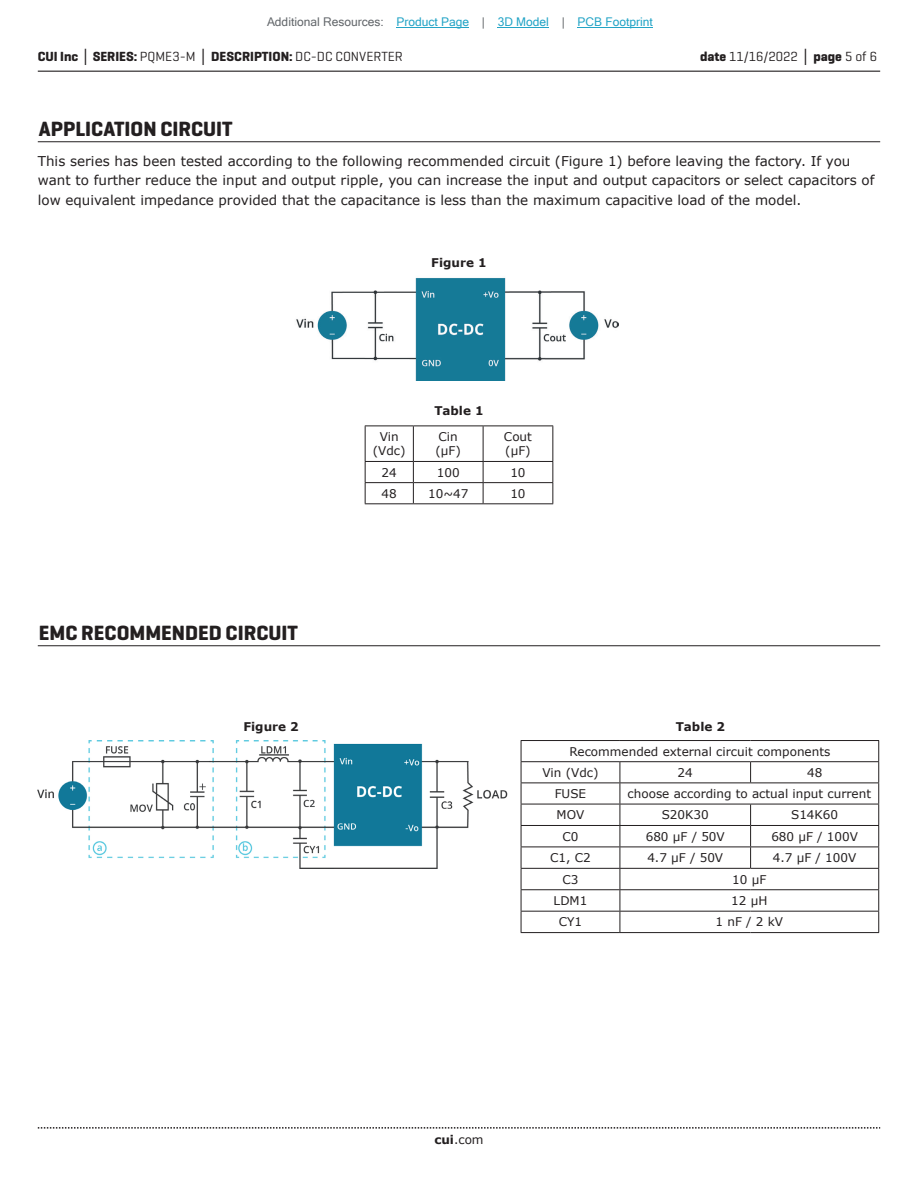
<style>
.page{position:relative;width:918px;height:1188px;background:#fff}
.page>*{position:absolute;margin:0;border:0;box-sizing:border-box;transform-origin:0 0}
.t1{font:700 21px "Geogrotesque";color:#231f20}
.t2{font:13.5px/19.5px "Verdana";color:#231f20}
.t3{font:700 13.5px "Geogrotesque";color:#231f20}
.t4{font:13.5px "Geogrotesque";color:#231f20}
.t5{font:12px/14.4px "Verdana";color:#231f20}
.t6{font:12px "Microsoft Sans Serif";color:#23a4c6}
.t7{font:700 12px "Verdana";color:#231f20}
.s1{color:#63676b}
.s2{font-family:"Verdana"}
.s3{font-weight:400}
.s4{font-weight:700}
.s5{font-family:"Verdana";font-weight:700}
</style>
<div class="page">
<hr style="left:38px;top:71px;width:842px;height:1px;background:#231f20">
<svg style="left:38px;top:1127px;width:842px;height:2px"></svg>
<hr style="left:38px;top:141px;width:842px;height:1px;background:#231f20">
<hr style="left:38px;top:645px;width:842px;height:1px;background:#231f20">
<hr style="left:521px;top:740px;width:99px;height:1px;background:#231f20">
<hr style="left:620px;top:740px;width:131px;height:1px;background:#231f20">
<hr style="left:751px;top:740px;width:128px;height:1px;background:#231f20">
<hr style="left:521px;top:761px;width:99px;height:1px;background:#231f20">
<hr style="left:620px;top:761px;width:131px;height:1px;background:#231f20">
<hr style="left:751px;top:761px;width:128px;height:1px;background:#231f20">
<svg style="left:750px;top:762px;width:1px;height:21px"></svg>
<hr style="left:521px;top:783px;width:99px;height:1px;background:#231f20">
<hr style="left:620px;top:783px;width:131px;height:1px;background:#231f20">
<hr style="left:751px;top:783px;width:128px;height:1px;background:#231f20">
<hr style="left:521px;top:804px;width:99px;height:1px;background:#231f20">
<hr style="left:620px;top:804px;width:131px;height:1px;background:#231f20">
<hr style="left:751px;top:804px;width:128px;height:1px;background:#231f20">
<hr style="left:521px;top:825px;width:99px;height:1px;background:#231f20">
<hr style="left:620px;top:825px;width:131px;height:1px;background:#231f20">
<hr style="left:751px;top:825px;width:128px;height:1px;background:#231f20">
<hr style="left:521px;top:847px;width:99px;height:1px;background:#231f20">
<hr style="left:620px;top:847px;width:131px;height:1px;background:#231f20">
<hr style="left:751px;top:847px;width:128px;height:1px;background:#231f20">
<svg style="left:750px;top:804px;width:1px;height:64px"></svg>
<hr style="left:521px;top:868px;width:99px;height:1px;background:#231f20">
<hr style="left:620px;top:868px;width:131px;height:1px;background:#231f20">
<hr style="left:751px;top:868px;width:128px;height:1px;background:#231f20">
<hr style="left:521px;top:889px;width:99px;height:1px;background:#231f20">
<hr style="left:620px;top:889px;width:131px;height:1px;background:#231f20">
<hr style="left:751px;top:889px;width:128px;height:1px;background:#231f20">
<hr style="left:521px;top:911px;width:99px;height:1px;background:#231f20">
<svg style="left:521px;top:741px;width:1px;height:191px"></svg>
<hr style="left:620px;top:911px;width:131px;height:1px;background:#231f20">
<svg style="left:620px;top:762px;width:1px;height:170px"></svg>
<hr style="left:751px;top:911px;width:128px;height:1px;background:#231f20">
<svg style="left:878px;top:741px;width:1px;height:191px"></svg>
<hr style="left:521px;top:932px;width:99px;height:1px;background:#231f20">
<hr style="left:620px;top:932px;width:131px;height:1px;background:#231f20">
<hr style="left:751px;top:932px;width:128px;height:1px;background:#231f20">
<hr style="left:365px;top:426px;width:48px;height:1px;background:#231f20">
<hr style="left:365px;top:426px;width:1px;height:35px;background:#231f20">
<hr style="left:413px;top:426px;width:70px;height:1px;background:#231f20">
<hr style="left:413px;top:426px;width:1px;height:35px;background:#231f20">
<hr style="left:483px;top:426px;width:70px;height:1px;background:#231f20">
<hr style="left:483px;top:426px;width:1px;height:35px;background:#231f20">
<hr style="left:552px;top:426px;width:1px;height:35px;background:#231f20">
<hr style="left:365px;top:461px;width:48px;height:1px;background:#231f20">
<hr style="left:413px;top:461px;width:70px;height:1px;background:#231f20">
<hr style="left:483px;top:461px;width:70px;height:1px;background:#231f20">
<hr style="left:365px;top:482px;width:48px;height:1px;background:#231f20">
<svg style="left:365px;top:462px;width:1px;height:41px"></svg>
<hr style="left:413px;top:482px;width:70px;height:1px;background:#231f20">
<svg style="left:413px;top:462px;width:1px;height:41px"></svg>
<hr style="left:483px;top:482px;width:70px;height:1px;background:#231f20">
<svg style="left:483px;top:462px;width:1px;height:41px"></svg>
<svg style="left:552px;top:462px;width:1px;height:41px"></svg>
<hr style="left:365px;top:503px;width:48px;height:1px;background:#231f20">
<hr style="left:413px;top:503px;width:70px;height:1px;background:#231f20">
<hr style="left:483px;top:503px;width:70px;height:1px;background:#231f20">
<img style="left:38px;top:740px;width:469px;height:128px">
<img style="left:296px;top:278px;width:322px;height:103px">
<hr style="left:397px;top:27px;width:72px;height:1px;background:#23a4c6">
<hr style="left:498px;top:27px;width:51px;height:1px;background:#23a4c6">
<hr style="left:578px;top:27px;width:75px;height:1px;background:#23a4c6">
<p class="t6" style="left:267px;top:15px;width:387px"><span class="s1">Additional Resources:</span> Product Page <span class="s1">|</span> 3D Model <span class="s1">|</span> PCB Footprint</p>
<p class="t3" style="left:38px;top:48px;width:367px">CUI Inc <span class="s2">│</span> SERIES: <span class="s3">PQME3-M</span> <span class="s2">│</span> DESCRIPTION: <span class="s3">DC-DC CONVERTER</span></p>
<p class="t4" style="left:700px;top:48px;width:179px"><span class="s4">date</span> 11/16/2022 <span class="s5">│</span> <span class="s4">page</span> 5 of 6</p>
<h1 class="t1" style="left:39px;top:116px;width:195px">APPLICATION CIRCUIT</h1>
<p class="t2" style="left:38px;top:151px;width:838px">This series has been tested according to the following recommended circuit (Figure 1) before leaving the factory. If you want to further reduce the input and output ripple, you can increase the input and output capacitors or select capacitors of low equivalent impedance provided that the capacitance is less than the maximum capacitive load of the model.</p>
<p class="t7" style="left:431px;top:255px;width:57px">Figure 1</p>
<p class="t7" style="left:434px;top:402px;width:51px">Table 1</p>
<h1 class="t1" style="left:39px;top:620px;width:261px">EMC RECOMMENDED CIRCUIT</h1>
<p class="t5" style="left:373px;top:429px;width:34px;text-align:center">Vin (Vdc)</p>
<p class="t5" style="left:436px;top:429px;width:27px">Cin (μF)</p>
<p class="t5" style="left:504px;top:429px;width:29px">Cout (μF)</p>
<p class="t5" style="left:382px;top:465px;width:17px">24</p>
<p class="t5" style="left:437px;top:465px;width:24px">100</p>
<p class="t5" style="left:510px;top:465px;width:17px">10</p>
<p class="t5" style="left:382px;top:486px;width:17px">48</p>
<p class="t5" style="left:428px;top:486px;width:42px">10~47</p>
<p class="t5" style="left:510px;top:486px;width:17px">10</p>
<p class="t7" style="left:243px;top:718px;width:57px">Figure 2</p>
<p class="t7" style="left:676px;top:718px;width:51px">Table 2</p>
<p class="t5" style="left:542px;top:741px;width:289px;line-height:21.1px;text-indent:27px">Recommended external circuit components<br>Vin (Vdc)</p>
<p class="t5" style="left:678px;top:765px;width:17px">24</p>
<p class="t5" style="left:807px;top:765px;width:17px">48</p>
<p class="t5" style="left:555px;top:786px;width:33px">FUSE</p>
<p class="t5" style="left:628px;top:786px;width:245px">choose according to actual input current</p>
<p class="t5" style="left:557px;top:808px;width:29px">MOV</p>
<p class="t5" style="left:662px;top:808px;width:49px">S20K30</p>
<p class="t5" style="left:791px;top:808px;width:49px">S14K60</p>
<p class="t5" style="left:562px;top:829px;width:18px">C0</p>
<p class="t5" style="left:646px;top:829px;width:81px">680 µF / 50V</p>
<p class="t5" style="left:771px;top:829px;width:88px">680 µF / 100V</p>
<p class="t5" style="left:550px;top:851px;width:42px">C1, C2</p>
<p class="t5" style="left:647px;top:851px;width:77px">4.7 µF / 50V</p>
<p class="t5" style="left:773px;top:851px;width:85px">4.7 µF / 100V</p>
<p class="t5" style="left:562px;top:872px;width:18px">C3</p>
<p class="t5" style="left:732px;top:872px;width:36px">10 µF</p>
<p class="t5" style="left:554px;top:893px;width:35px">LDM1</p>
<p class="t5" style="left:731px;top:893px;width:38px">12 µH</p>
<p class="t5" style="left:559px;top:915px;width:25px">CY1</p>
<p class="t5" style="left:716px;top:915px;width:69px">1 nF / 2 kV</p>
<p class="t5" style="left:434px;top:1132px;width:51px"><span class="s4">cui</span>.com</p>
</div>
